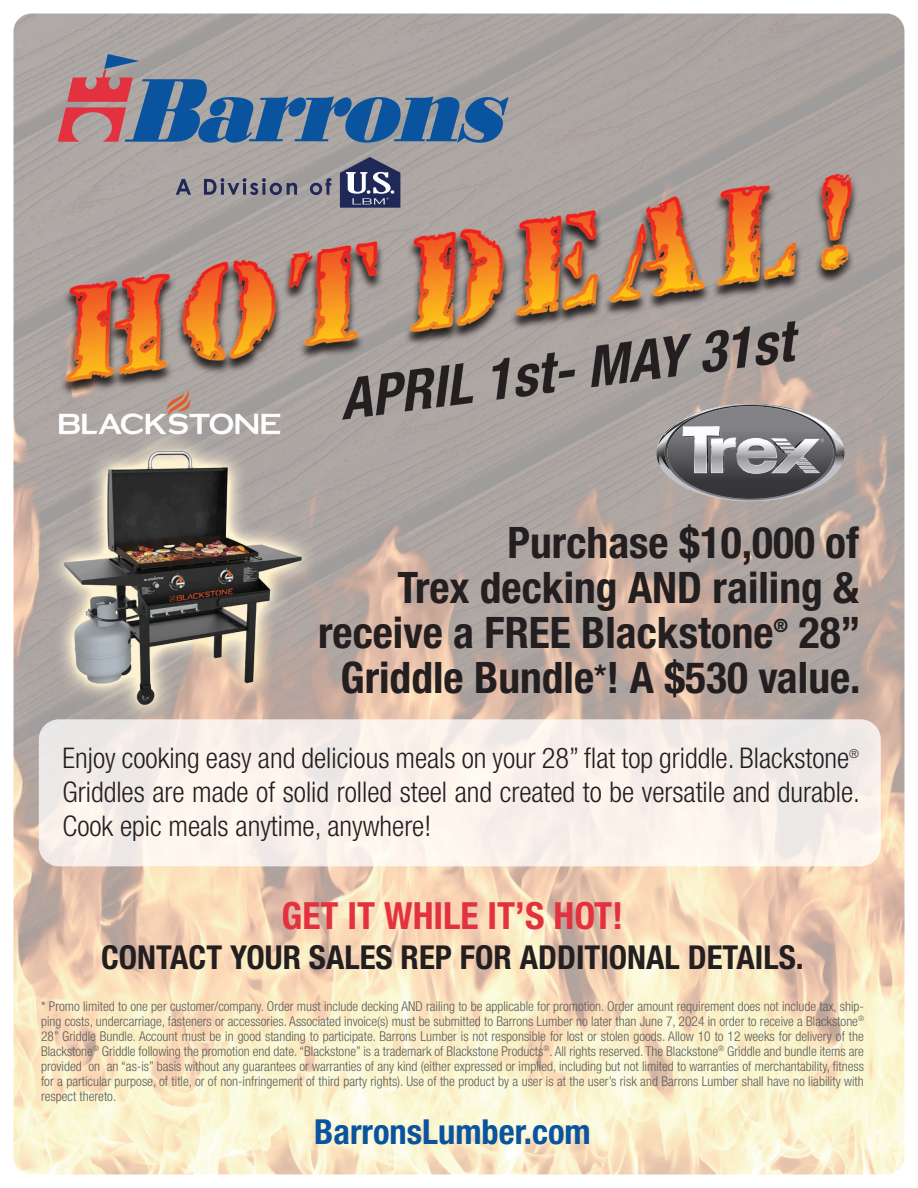
<style>
.page{position:relative;width:918px;height:1188px;background:#fff}
.page>*{position:absolute;margin:0;border:0;box-sizing:border-box;transform-origin:0 0}
.t1{font:700 condensed 43.5px/45px "Helvetica Neue LT Std";color:#231f20;text-align:right}
.t2{font:700 condensed 37.5px "Helvetica Neue LT Std";color:#e4313f}
.t3{font:700 condensed 34.5px "Helvetica Neue LT Std";color:#0a549f}
.t4{font:700 condensed 33px "Helvetica Neue LT Std";color:#231f20}
.t5{font:300 condensed 28.5px/34.2px "Helvetica Neue LT Std";color:#231f20}
.t6{font:700 condensed 18.3px "Helvetica Neue LT Std";color:#231f20}
.t7{font:300 condensed 13.5px/15px "Helvetica Neue LT Std";color:#5b5c59;text-align:justify}
.t8{font:300 condensed 12.3px "Helvetica Neue LT Std";color:#231f20}
.s1{font-size:31.5px}
</style>
<div class="page">
<img style="left:14px;top:14px;width:890px;height:1160px">
<div style="left:41px;top:722px;width:838px;height:142px;background:linear-gradient(to right,#f8f1eb,#f6efea);border-radius:18px"></div>
<div style="left:39px;top:719px;width:842px;height:147px;border:4px solid #fff;border-radius:18px"></div>
<svg style="left:656px;top:404px;width:190px;height:97px;background:#8a8789"></svg>
<svg style="left:176px;top:179px;width:15px;height:16px"></svg>
<svg style="left:204px;top:178px;width:93px;height:17px;background:#797887"></svg>
<svg style="left:310px;top:178px;width:21px;height:17px"></svg>
<svg style="left:340px;top:157px;width:60px;height:51px;background:#595e7d"></svg>
<svg style="left:58px;top:54px;width:451px;height:89px;background:#7c859b"></svg>
<p class="t1" style="left:508px;top:520px;width:353px">Purchase $10,000 of</p>
<p class="t1" style="left:398px;top:565px;width:463px">Trex decking AND railing &amp;</p>
<p class="t1" style="left:318px;top:610px;width:457px">receive a FREE Blackstone</p>
<p class="t6" style="left:774px;top:614px;width:16px">®</p>
<p class="t1" style="left:341px;top:610px;width:522px">28”<br>Griddle Bundle<span class="s1">*</span>! A $530 value.</p>
<p class="t5" style="left:63px;top:741px;width:788px">Enjoy cooking easy and delicious meals on your 28” flat top griddle. Blackstone</p>
<p class="t8" style="left:849px;top:747px;width:11px">®</p>
<p class="t5" style="left:63px;top:775px;width:799px">Griddles are made of solid rolled steel and created to be versatile and durable.<br>Cook epic meals anytime, anywhere!</p>
<p class="t2" style="left:282px;top:893px;width:343px">GET IT WHILE IT’S HOT!</p>
<p class="t4" style="left:101px;top:937px;width:704px">CONTACT YOUR SALES REP FOR ADDITIONAL DETAILS.</p>
<p class="t7" style="left:41px;top:998px;width:824px">* Promo limited to one per customer/company. Order must include decking AND railing to be applicable for promotion. Order amount requirement does not include tax, ship&shy;ping costs, undercarriage, fasteners or accessories. Associated invoice(s) must be submitted to Barrons Lumber no later than June 7, 2024 in order to receive a Blackstone<sup>® </sup>28” Griddle Bundle. Account must be in good standing to participate. Barrons Lumber is not responsible for lost or stolen goods. Allow 10 to 12 weeks for delivery of the Blackstone<sup>®</sup> Griddle following the promotion end date. “Blackstone” is a trademark of Blackstone Products<sup>®</sup>. All rights reserved. The Blackstone<sup>®</sup> Griddle and bundle items are provided on an “as-is” basis without any guarantees or warranties of any kind (either expressed or implied, including but not limited to warranties of merchantability, fitness for a particular purpose, of title, or of non-infringement of third party rights). Use of the product by a user is at the user’s risk and Barrons Lumber shall have no liability with respect thereto.</p>
<p class="t3" style="left:314px;top:1111px;width:278px">BarronsLumber.com</p>
</div>
